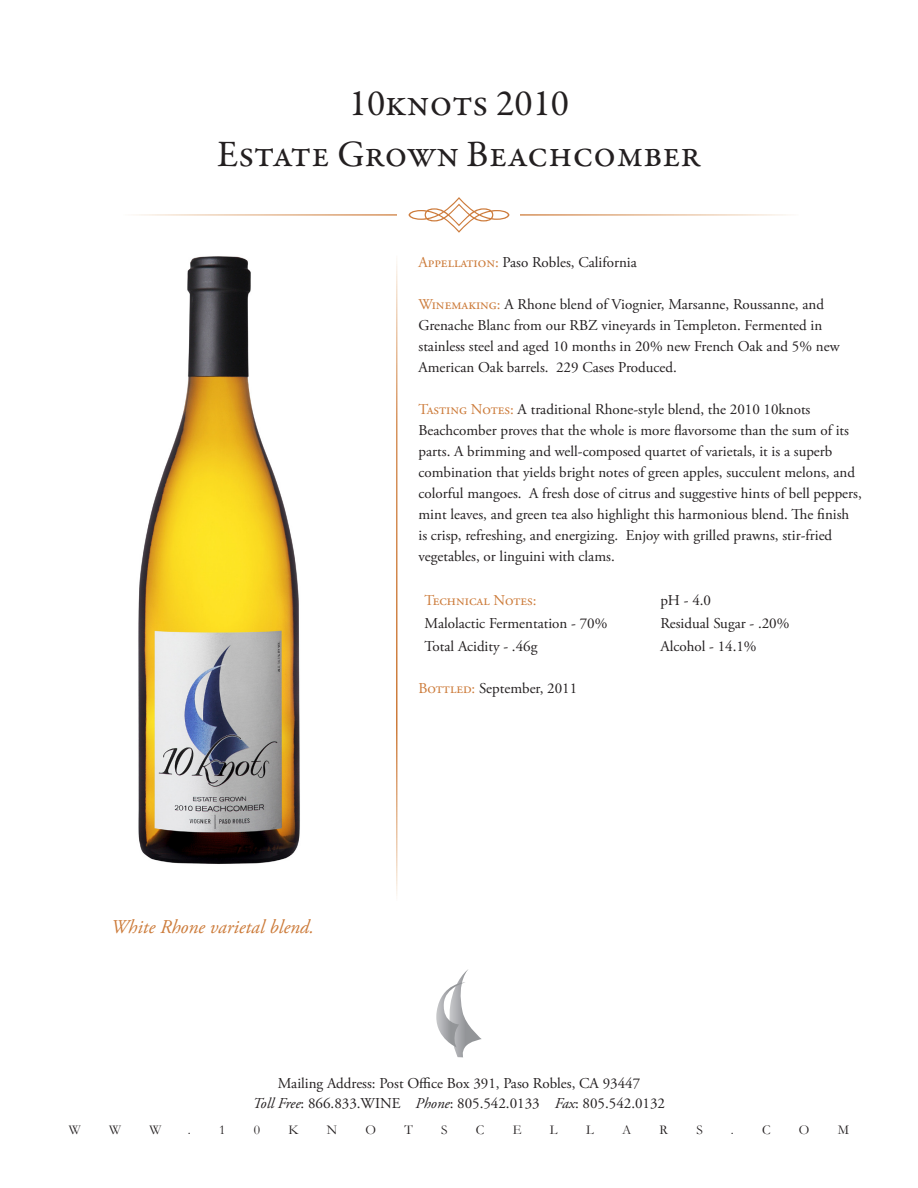
<style>
.page{position:relative;width:918px;height:1188px;background:#fff}
.page>*{position:absolute;margin:0;border:0;box-sizing:border-box;transform-origin:0 0}
.t1{font:37.5px "Garamond Premr Pro";color:#231f20}
.t2{font:italic 19.5px "Adobe Garamond Pro";color:#cc7b3a}
.t3{font:15px/21px "Adobe Garamond Pro";color:#231f20}
.t4{font:15px "Adobe Garamond Pro";color:#cc7b3a}
.t5{font:13.5px "Garamond";color:#231f20}
.s1{color:#cc7b3a}
.s2{font-style:italic}
</style>
<div class="page">
<svg style="left:436px;top:969px;width:46px;height:88px"></svg>
<svg style="left:409px;top:197px;width:100px;height:36px"></svg>
<img style="left:138px;top:256px;width:162px;height:608px">
<p class="t1" style="left:349px;top:81px;width:222px">10knots 2010</p>
<p class="t1" style="left:217px;top:132px;width:485px">Estate Grown Beachcomber</p>
<p class="t2" style="left:111px;top:915px;width:204px">White Rhone varietal blend.</p>
<p class="t3" style="left:418px;top:253px;width:220px"><span class="s1">Appellation:</span> Paso Robles, California</p>
<p class="t3" style="left:418px;top:295px;width:423px"><span class="s1">Winemaking:</span> A Rhone blend of Viognier, Marsanne, Roussanne, and Grenache Blanc from our RBZ vineyards in Templeton. Fermented in stainless steel and aged 10 months in 20% new French Oak and 5% new American Oak barrels. 229 Cases Produced.</p>
<p class="t3" style="left:418px;top:400px;width:445px"><span class="s1">Tasting Notes:</span> A traditional Rhone-style blend, the 2010 10knots Beachcomber proves that the whole is more flavorsome than the sum of its parts. A brimming and well-composed quartet of varietals, it is a superb combination that yields bright notes of green apples, succulent melons, and colorful mangoes. A fresh dose of citrus and suggestive hints of bell peppers, mint leaves, and green tea also highlight this harmonious blend. The finish<br>is crisp, refreshing, and energizing. Enjoy with grilled prawns, stir-fried vegetables, or linguini with clams.</p>
<p class="t4" style="left:424px;top:591px;width:114px">Technical Notes:</p>
<p class="t3" style="left:660px;top:591px;width:52px">pH - 4.0</p>
<p class="t3" style="left:424px;top:613px;width:184px">Malolactic Fermentation - 70%</p>
<p class="t3" style="left:660px;top:613px;width:131px">Residual Sugar - .20%</p>
<p class="t3" style="left:424px;top:636px;width:115px">Total Acidity - .46g</p>
<p class="t3" style="left:660px;top:636px;width:98px">Alcohol - 14.1%</p>
<p class="t3" style="left:418px;top:678px;width:160px"><span class="s1">Bottled:</span> September, 2011</p>
<p class="t3" style="left:278px;top:1073px;width:364px">Mailing Address: Post Office Box 391, Paso Robles, CA 93447</p>
<p class="t3" style="left:253px;top:1093px;width:414px"><span class="s2">Toll Free</span>: 866.833.WINE <span class="s2">Phone</span>: 805.542.0133 <span class="s2">Fax</span>: 805.542.0132</p>
<p class="t5" style="left:69px;top:1121px;width:13px">W</p>
<p class="t5" style="left:109px;top:1121px;width:13px">W</p>
<p class="t5" style="left:149px;top:1121px;width:13px">W</p>
<p class="t5" style="left:188px;top:1121px;width:4px">.</p>
<p class="t5" style="left:219px;top:1121px;width:8px">1</p>
<p class="t5" style="left:254px;top:1121px;width:8px">0</p>
<p class="t5" style="left:288px;top:1121px;width:11px">K</p>
<p class="t5" style="left:327px;top:1121px;width:12px">N</p>
<p class="t5" style="left:366px;top:1121px;width:12px">O</p>
<p class="t5" style="left:404px;top:1121px;width:10px">T</p>
<p class="t5" style="left:441px;top:1121px;width:8px">S</p>
<p class="t5" style="left:476px;top:1121px;width:10px">C</p>
<p class="t5" style="left:513px;top:1121px;width:10px">E</p>
<p class="t5" style="left:550px;top:1121px;width:9px">L</p>
<p class="t5" style="left:586px;top:1121px;width:9px">L</p>
<p class="t5" style="left:622px;top:1121px;width:11px">A</p>
<p class="t5" style="left:660px;top:1121px;width:10px">R</p>
<p class="t5" style="left:696px;top:1121px;width:8px">S</p>
<p class="t5" style="left:731px;top:1121px;width:4px">.</p>
<p class="t5" style="left:762px;top:1121px;width:10px">C</p>
<p class="t5" style="left:799px;top:1121px;width:12px">O</p>
<p class="t5" style="left:838px;top:1121px;width:13px">M</p>
</div>
